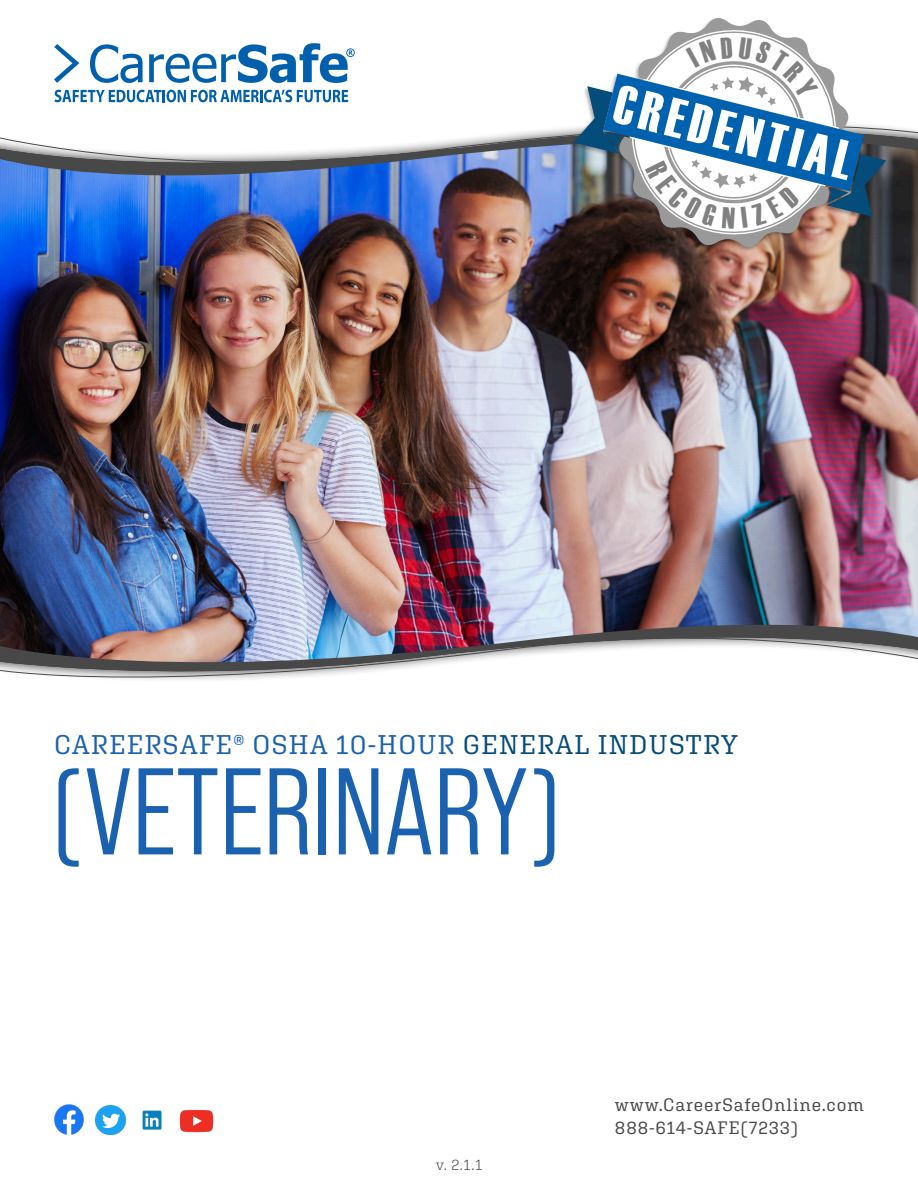
<style>
.page{position:relative;width:918px;height:1188px;background:#fff}
.page>*{position:absolute;margin:0;border:0;box-sizing:border-box;transform-origin:0 0}
.t1{font:123px "Bebas Neue Pro Middle";color:#1a61af}
.t2{font:55.05px "Haettenschweiler";color:#fff}
.t3{font:27px "Aglet Slab";letter-spacing:.05em;color:#1a61af}
.t4{font:18px "Aglet Slab";letter-spacing:.05em;color:#474847}
.t5{font:300 15px "Aglet Slab";color:#474847}
.s1{color:#054b79}
</style>
<div class="page">
<img style="left:0;top:206px;width:918px;height:389px">
<img style="left:0;top:595px;width:918px;height:21px">
<svg style="left:0;top:184px;width:918px;height:22px;background:#4572c1"></svg>
<img style="left:0;top:616px;width:918px;height:64px">
<svg style="left:0;top:100px;width:918px;height:84px"></svg>
<svg style="left:90px;top:44px;width:53px;height:39px"></svg>
<svg style="left:149px;top:43px;width:206px;height:40px"></svg>
<svg style="left:54px;top:44px;width:25px;height:39px"></svg>
<svg style="left:55px;top:90px;width:293px;height:12px"></svg>
<div style="left:569px;top:17px;width:318px;height:235px;background:#231f20;opacity:.33"></div>
<svg style="left:617px;top:17px;width:233px;height:232px"></svg>
<img style="left:54px;top:1105px;width:30px;height:30px">
<img style="left:142px;top:1110px;width:20px;height:20px">
<img style="left:96px;top:1105px;width:29px;height:29px">
<img style="left:179px;top:1109px;width:35px;height:24px">
<svg style="left:574px;top:28px;width:312px;height:209px"></svg>
<p class="t2" style="left:625px;top:67px;width:245px;rotate:14deg">CREDENTIAL</p>
<p class="t3" style="left:54px;top:729px;width:686px">CAREERSAFE® OSHA 10-HOUR <span class="s1">GENERAL INDUSTRY</span></p>
<p class="t1" style="left:51px;top:743px;width:512px">(VETERINARY)</p>
<p class="t5" style="left:436px;top:1156px;width:48px">v. 2.1.1</p>
<p class="t4" style="left:615px;top:1094px;width:251px">www.CareerSafeOnline.com</p>
<p class="t4" style="left:615px;top:1117px;width:185px">888-614-SAFE(7233)</p>
</div>
